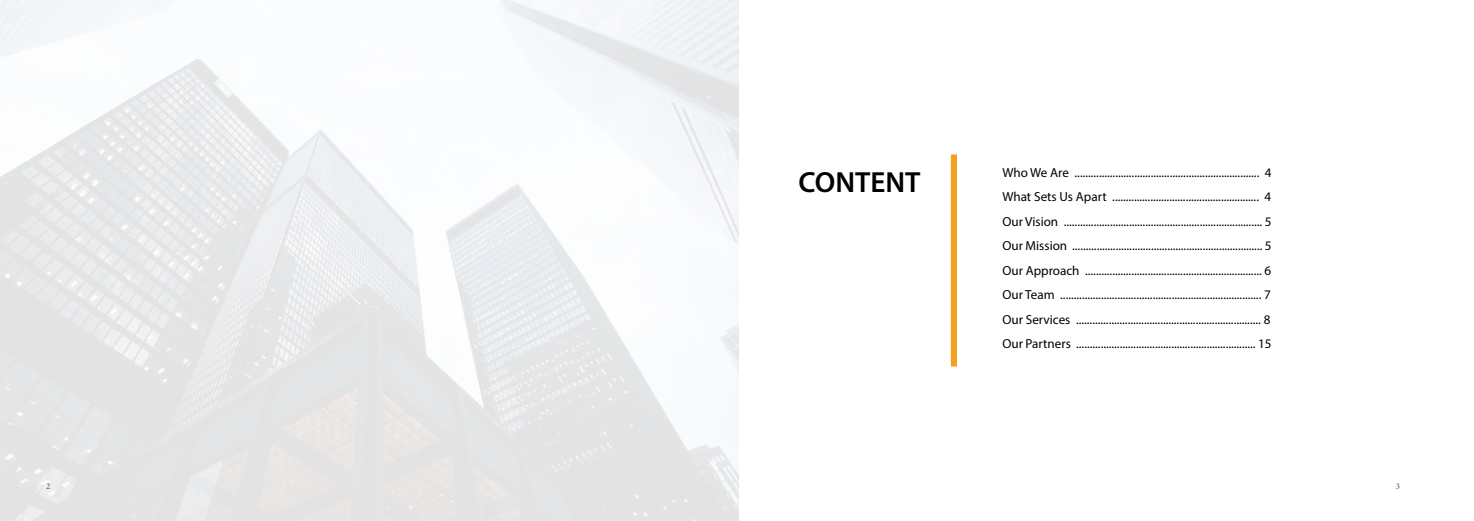
<style>
.page{position:relative;width:1474px;height:521px;background:#fff}
.page>*{position:absolute;margin:0;border:0;box-sizing:border-box;transform-origin:0 0}
.t1{font:600 29.22px "Myriad Pro";color:#000}
.t2{font:13.12px/24.5px "Myriad Pro";color:#000;text-align:justify}
.t3{font:8.75px "Minion Pro";color:#58595b}
</style>
<div class="page">
<img style="left:0;top:0;width:738px;height:521px">
<div style="left:950px;top:154px;width:7px;height:212px;background:#f2a21f"></div>
<h1 class="t1" style="left:798px;top:164px;width:124px">CONTENT</h1>
<p class="t2" style="left:1002px;top:160px;width:271px">Who We Are .................................................................... 4<br>What Sets Us Apart ...................................................... 4<br>Our Vision ......................................................................... 5<br>Our Mission ...................................................................... 5<br>Our Approach ................................................................. 6<br>Our Team .......................................................................... 7<br>Our Services .................................................................... 8<br>Our Partners .................................................................. 15</p>
<p class="t3" style="left:46px;top:480px;width:6px">2</p>
<p class="t3" style="left:1395px;top:480px;width:6px">3</p>
</div>
